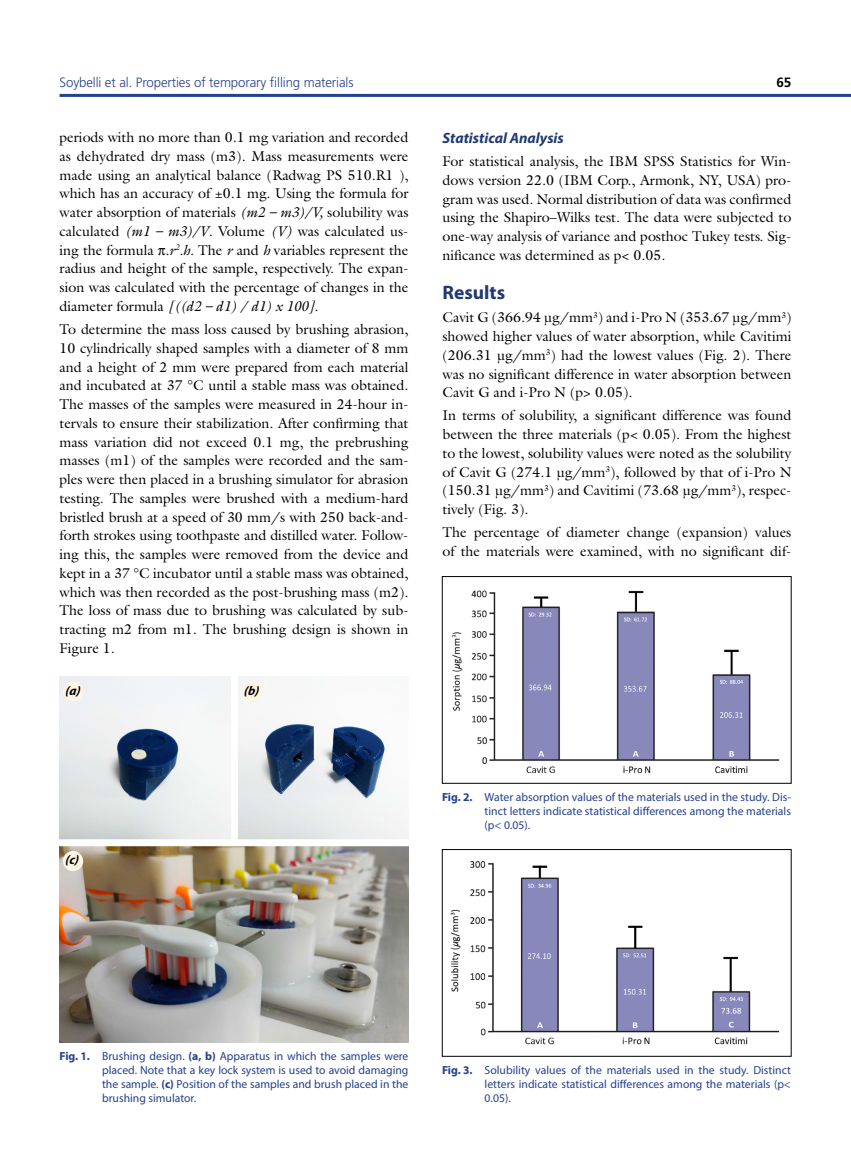
<style>
.page{position:relative;width:851px;height:1170px;background:#fff}
.page>*{position:absolute;margin:0;border:0;box-sizing:border-box;transform-origin:0 0}
.t1{font:700 19.5px "Myriad Pro";color:#213a72}
.t2{font:italic 700 15px "Myriad Pro";color:#213a72}
.t3{font:14.25px/18.8px "Galliard Normal Tr";color:#000;text-align:justify}
.t4{font:14.25px "Galliard Italic Tr";color:#000}
.t5{font:13.5px "Frutiger Light Nr Tr";letter-spacing:-.01em;color:#25408f}
.t6{font:13.5px "Frutiger Bold Tr";color:#000}
.t7{font:italic 700 12.75px "Myriad Pro";color:#000}
.t8{font:11.7px/14.1px "Myriad Pro";color:#25408f;text-align:justify}
.s1{font-family:"Galliard Italic Tr"}
.s2{font-family:"Galliard Normal Tr"}
.s3{font-weight:700}
</style>
<div class="page">
<hr style="left:60px;top:94px;width:790px;height:3px;background:#25408f">
<img style="left:60px;top:677px;width:348px;height:365px">
<div style="left:63px;top:681px;width:20px;height:20px;background:#fff5e4;border-radius:50%"></div>
<div style="left:63px;top:850px;width:20px;height:21px;background:#fff5e4;border-radius:50%"></div>
<div style="left:242px;top:681px;width:20px;height:20px;background:#fff5e4;border-radius:50%"></div>
<div style="left:442px;top:576px;width:349px;height:207px;border:1px solid #000"></div>
<div style="left:442px;top:849px;width:349px;height:207px;border:1px solid #000"></div>
<img style="left:452px;top:590px;width:328px;height:184px">
<img style="left:450px;top:861px;width:330px;height:184px">
<p class="t5" style="left:60px;top:74px;width:295px">Soybelli et al. Properties of temporary filling materials</p>
<p class="t6" style="left:776px;top:74px;width:17px">65</p>
<p class="t3" style="left:60px;top:128px;width:350px">periods with no more than 0.1 mg variation and recorded as dehydrated dry mass (m3). Mass measurements were made using an analytical balance (Radwag PS 510.R1 ), which has an accuracy of ±0.1 mg. Using the formula for water absorption of materials <span class="s1">(m2 – m3)/V,</span> solubility was calculated <span class="s1">(m1 – m3)/V</span>. Volume <span class="s1">(V)</span> was calculated us&shy;ing the formula <span class="s1">π.r</span><sup>2</sup><span class="s1">.h</span>. The <span class="s1">r</span> and <span class="s1">h</span> variables represent the radius and height of the sample, respectively. The expan&shy;sion was calculated with the percentage of changes in the</p>
<p class="t4" style="left:60px;top:297px;width:260px"><span class="s2">diameter formula</span> [((d2 – d1) / d1) x 100]<span class="s2">.</span></p>
<p class="t3" style="left:60px;top:319px;width:350px">To determine the mass loss caused by brushing abrasion, 10 cylindrically shaped samples with a diameter of 8 mm and a height of 2 mm were prepared from each material and incubated at 37 °C until a stable mass was obtained.<br>The masses of the samples were measured in 24-hour in&shy;tervals to ensure their stabilization. After confirming that mass variation did not exceed 0.1 mg, the prebrushing masses (m1) of the samples were recorded and the sam&shy;ples were then placed in a brushing simulator for abrasion testing. The samples were brushed with a medium-hard bristled brush at a speed of 30 mm/s with 250 back-and&shy;forth strokes using toothpaste and distilled water. Follow&shy;ing this, the samples were removed from the device and kept in a 37 °C incubator until a stable mass was obtained, which was then recorded as the post-brushing mass (m2).<br>The loss of mass due to brushing was calculated by sub&shy;tracting m2 from m1. The brushing design is shown in Figure 1.</p>
<p class="t7" style="left:65px;top:682px;width:17px">(a)</p>
<p class="t7" style="left:244px;top:682px;width:17px">(b)</p>
<p class="t2" style="left:442px;top:128px;width:123px">Statistical Analysis</p>
<p class="t3" style="left:442px;top:152px;width:350px">For statistical analysis, the IBM SPSS Statistics for Win&shy;dows version 22.0 (IBM Corp., Armonk, NY, USA) pro&shy;gram was used. Normal distribution of data was confirmed using the Shapiro–Wilks test. The data were subjected to one-way analysis of variance and posthoc Tukey tests. Sig&shy;nificance was determined as p&lt; 0.05.</p>
<h1 class="t1" style="left:442px;top:280px;width:64px">Results</h1>
<p class="t3" style="left:442px;top:308px;width:350px">Cavit G (366.94 μg/mm<sup>3</sup>) and i-Pro N (353.67 μg/mm<sup>3</sup>) showed higher values of water absorption, while Cavitimi (206.31 μg/mm<sup>3</sup>) had the lowest values (Fig. 2). There was no significant difference in water absorption between Cavit G and i-Pro N (p&gt; 0.05).</p>
<p class="t3" style="left:442px;top:406px;width:350px">In terms of solubility, a significant difference was found between the three materials (p&lt; 0.05). From the highest to the lowest, solubility values were noted as the solubility of Cavit G (274.1 μg/mm<sup>3</sup>), followed by that of i-Pro N (150.31 μg/mm<sup>3</sup>) and Cavitimi (73.68 μg/mm<sup>3</sup>), respec&shy;tively (Fig. 3).</p>
<p class="t3" style="left:442px;top:522px;width:350px">The percentage of diameter change (expansion) values of the materials were examined, with no significant dif-</p>
<p class="t7" style="left:65px;top:851px;width:15px">(c)</p>
<p class="t8" style="left:484px;top:789px;width:308px;text-indent:-43px"><span class="s3">Fig. 2.</span> Water absorption values of the materials used in the study. Dis&shy;tinct letters indicate statistical differences among the materials (p&lt; 0.05).</p>
<p class="t8" style="left:102px;top:1048px;width:308px;text-indent:-43px"><span class="s3">Fig. 1.</span> Brushing design. <span class="s3">(a, b)</span> Apparatus in which the samples were placed. Note that a key lock system is used to avoid damaging the sample. <span class="s3">(c)</span> Position of the samples and brush placed in the brushing simulator.</p>
<p class="t8" style="left:484px;top:1062px;width:308px;text-indent:-43px"><span class="s3">Fig. 3.</span> Solubility values of the materials used in the study. Distinct letters indicate statistical differences among the materials (p&lt; 0.05).</p>
</div>
